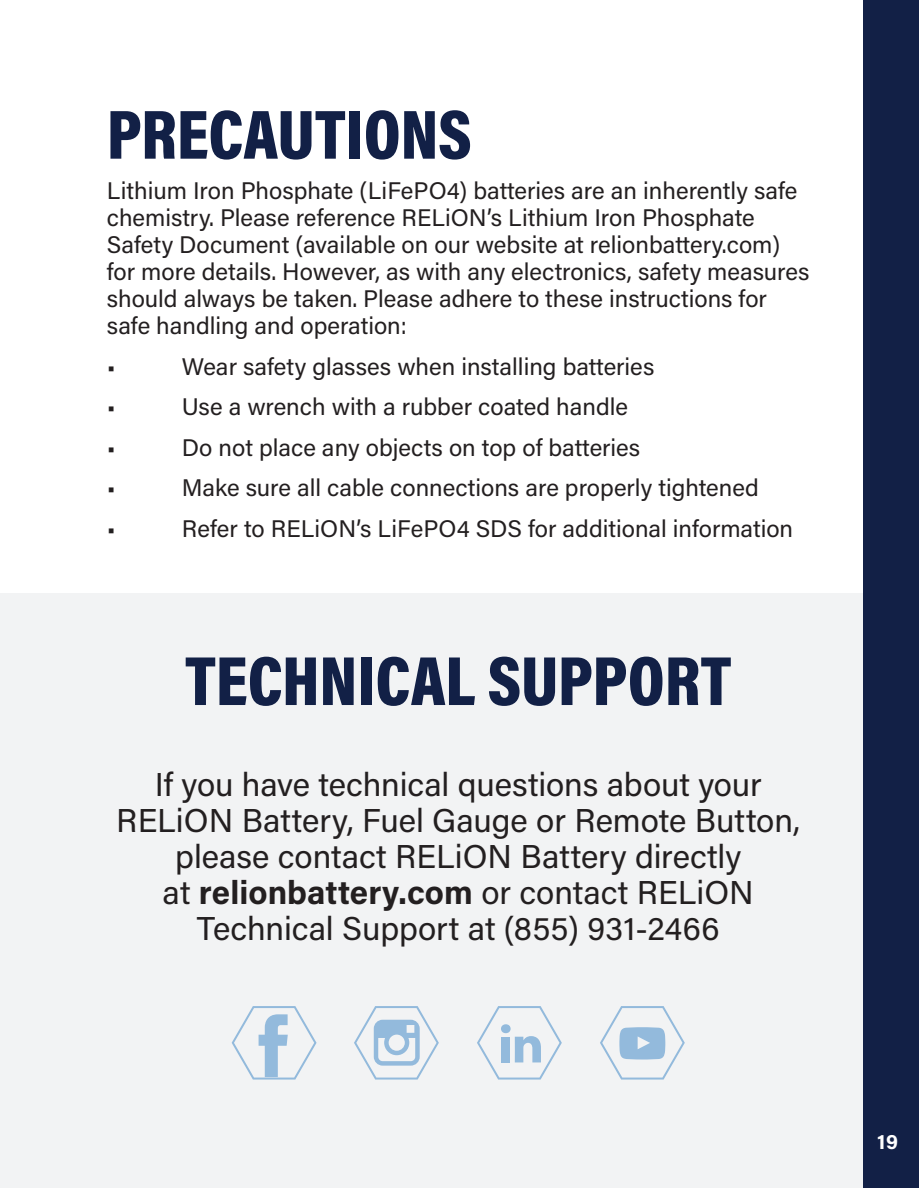
<style>
.page{position:relative;width:919px;height:1188px;background:#fff}
.page>*{position:absolute;margin:0;border:0;box-sizing:border-box;transform-origin:0 0}
.t1{font:900 70.5px "Acumin Pro Cond";color:#122046}
.t2{font:33px/36px "Acumin Pro";color:#231f20;text-align:center}
.t3{font:24px/27px "Acumin Pro";color:#231f20}
.t4{font:700 21px "Acumin Pro";color:#fff}
.s1{font-weight:700}
</style>
<div class="page">
<div style="left:0;top:593px;width:918px;height:594px;background:#f2f3f4"></div>
<svg style="left:231px;top:1006px;width:85px;height:73px"></svg>
<svg style="left:354px;top:1006px;width:84px;height:73px"></svg>
<svg style="left:477px;top:1006px;width:84px;height:73px"></svg>
<div style="left:500px;top:1024px;width:10px;height:9px;background:#93badc;border-radius:50%"></div>
<div style="left:501px;top:1036px;width:9px;height:26px;background:#93badc"></div>
<svg style="left:600px;top:1006px;width:84px;height:73px"></svg>
<div style="left:863px;top:0;width:55px;height:1187px;background:#122046"></div>
<h1 class="t1" style="left:107px;top:88px;width:366px">PRECAUTIONS</h1>
<p class="t3" style="left:107px;top:176px;width:704px">Lithium Iron Phosphate (LiFePO4) batteries are an inherently safe chemistry. Please reference RELiON’s Lithium Iron Phosphate Safety Document (available on our website at relionbattery.com) for more details. However, as with any electronics, safety measures should always be taken. Please adhere to these instructions for safe handling and operation:</p>
<p class="t3" style="left:107px;top:352px;width:10px">•</p>
<p class="t3" style="left:182px;top:352px;width:473px">Wear safety glasses when installing batteries</p>
<p class="t3" style="left:107px;top:392px;width:10px">•</p>
<p class="t3" style="left:182px;top:392px;width:447px">Use a wrench with a rubber coated handle</p>
<p class="t3" style="left:107px;top:433px;width:10px">•</p>
<p class="t3" style="left:182px;top:433px;width:459px">Do not place any objects on top of batteries</p>
<p class="t3" style="left:107px;top:473px;width:10px">•</p>
<p class="t3" style="left:182px;top:473px;width:578px">Make sure all cable connections are properly tightened</p>
<p class="t3" style="left:107px;top:514px;width:10px">•</p>
<p class="t3" style="left:182px;top:514px;width:612px">Refer to RELiON’s LiFePO4 SDS for additional information</p>
<h1 class="t1" style="left:185px;top:634px;width:547px">TECHNICAL SUPPORT</h1>
<h2 class="t2" style="left:116px;top:764px;width:685px">If you have technical questions about your RELiON Battery, Fuel Gauge or Remote Button, please contact RELiON Battery directly<br>at <span class="s1">relionbattery.com</span> or contact RELiON Technical Support at (855) 931-2466</h2>
<p class="t4" style="left:876px;top:1126px;width:22px">19</p>
</div>
